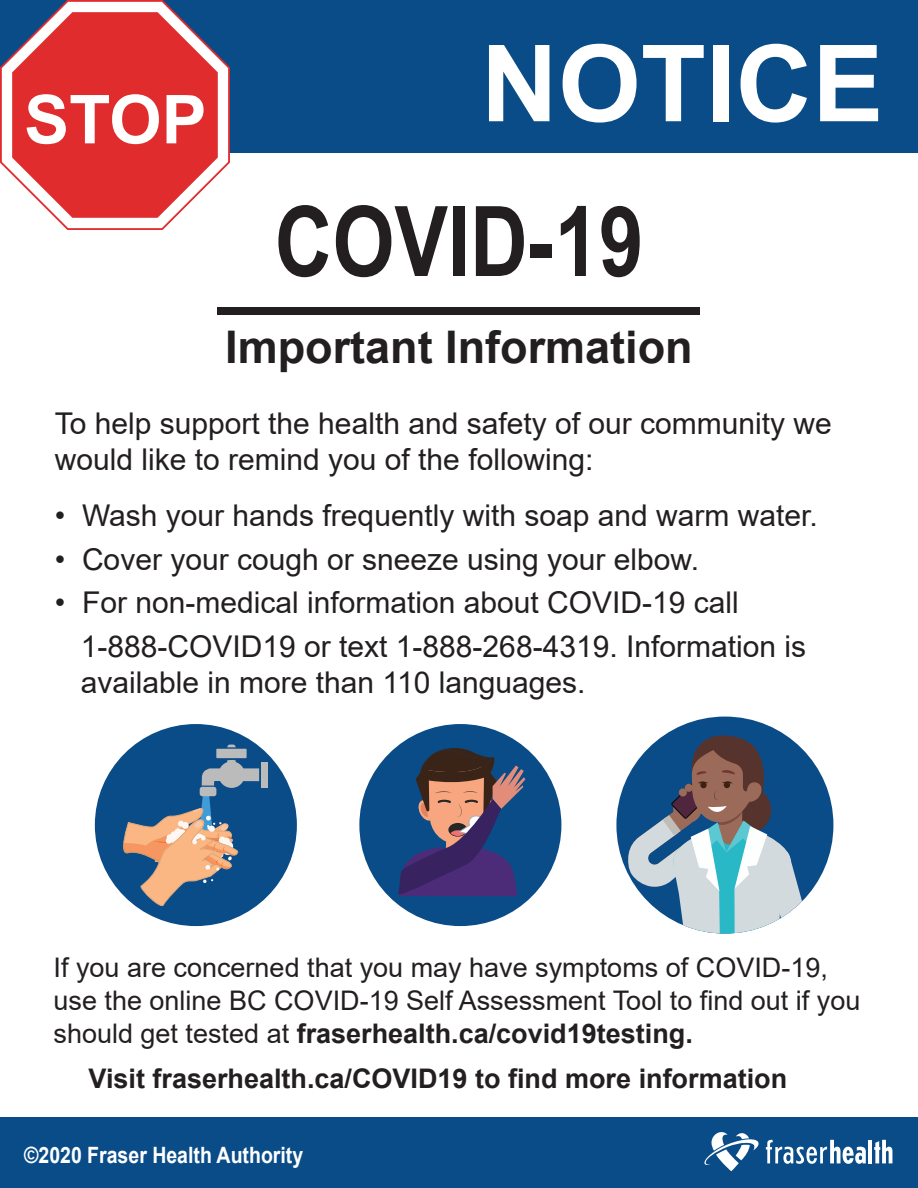
<style>
.page{position:relative;width:918px;height:1188px;background:#fff}
.page>*{position:absolute;margin:0;border:0;box-sizing:border-box;transform-origin:0 0}
.t1{font:700 106.5px "Arial";color:#fff}
.t2{font:700 97.5px "Arial Narrow";color:#231f20}
.t3{font:700 67.5px "Arial";color:#fff}
.t4{font:700 45px "Arial";color:#231f20}
.t5{font:30px/36px "Arial";color:#231f20}
.t6{font:27px/33px "Arial";color:#231f20}
.t7{font:700 27px "Arial";color:#231f20}
.t8{font:700 22.5px "Arial";color:#fff;scale:.87 1}
.s1{font-weight:700}
</style>
<div class="page">
<div style="left:0;top:0;width:918px;height:153px;background:#0a4c88"></div>
<div style="left:218px;top:307px;width:482px;height:7px;background:#231f20"></div>
<div style="left:0;top:1118px;width:918px;height:70px;background:#0a4c88"></div>
<svg style="left:704px;top:1132px;width:188px;height:40px"></svg>
<svg style="left:0;top:0;width:230px;height:230px"></svg>
<svg style="left:2px;top:2px;width:226px;height:226px;fill:#fff"></svg>
<svg style="left:12px;top:12px;width:206px;height:206px;background:#da454a"></svg>
<div style="left:95px;top:724px;width:202px;height:202px;background:#0a4c88;border-radius:50%"></div>
<svg style="left:117px;top:793px;width:121px;height:117px"></svg>
<div style="left:261px;top:762px;width:7px;height:26px;background:#bbb"></div>
<svg style="left:218px;top:761px;width:27px;height:27px"></svg>
<svg style="left:202px;top:768px;width:57px;height:18px"></svg>
<div style="left:200px;top:787px;width:16px;height:9px;background:#bbb;border-radius:3px"></div>
<div style="left:216px;top:749px;width:31px;height:9px;background:#bbb"></div>
<svg style="left:227px;top:759px;width:9px;height:3px"></svg>
<svg style="left:227px;top:745px;width:9px;height:2px"></svg>
<div style="left:616px;top:717px;width:217px;height:217px;background:#0a4c88;border-radius:50%"></div>
<svg style="left:628px;top:735px;width:181px;height:199px"></svg>
<div style="left:359px;top:724px;width:202px;height:202px;background:#0a4c88;border-radius:50%"></div>
<svg style="left:397px;top:744px;width:128px;height:152px"></svg>
<h3 class="t3" style="left:24px;top:72px;width:184px">STOP</h3>
<h1 class="t1" style="left:481px;top:9px;width:404px">NOTICE</h1>
<h2 class="t2" style="left:275px;top:168px;width:370px">COVID-19</h2>
<h3 class="t4" style="left:225px;top:316px;width:469px">Important Information</h3>
<p class="t5" style="left:55px;top:406px;width:779px">To help support the health and safety of our community we would like to remind you of the following:</p>
<p class="t5" style="left:55px;top:498px;width:765px">• Wash your hands frequently with soap and warm water.</p>
<p class="t5" style="left:55px;top:541px;width:646px">• Cover your cough or sneeze using your elbow.</p>
<p class="t5" style="left:55px;top:585px;width:686px">• For non-medical information about COVID-19 call</p>
<p class="t5" style="left:81px;top:628px;width:727px">1-888-COVID19 or text 1-888-268-4319. Information is available in more than 110 languages.</p>
<p class="t6" style="left:54px;top:951px;width:808px">If you are concerned that you may have symptoms of COVID-19, use the online BC COVID-19 Self Assessment Tool to find out if you should get tested at <span class="s1">fraserhealth.ca/covid19testing.</span></p>
<p class="t7" style="left:88px;top:1060px;width:700px">Visit fraserhealth.ca/COVID19 to find more information</p>
<p class="t8" style="left:24px;top:1139px;width:322px">©2020 Fraser Health Authority</p>
</div>
